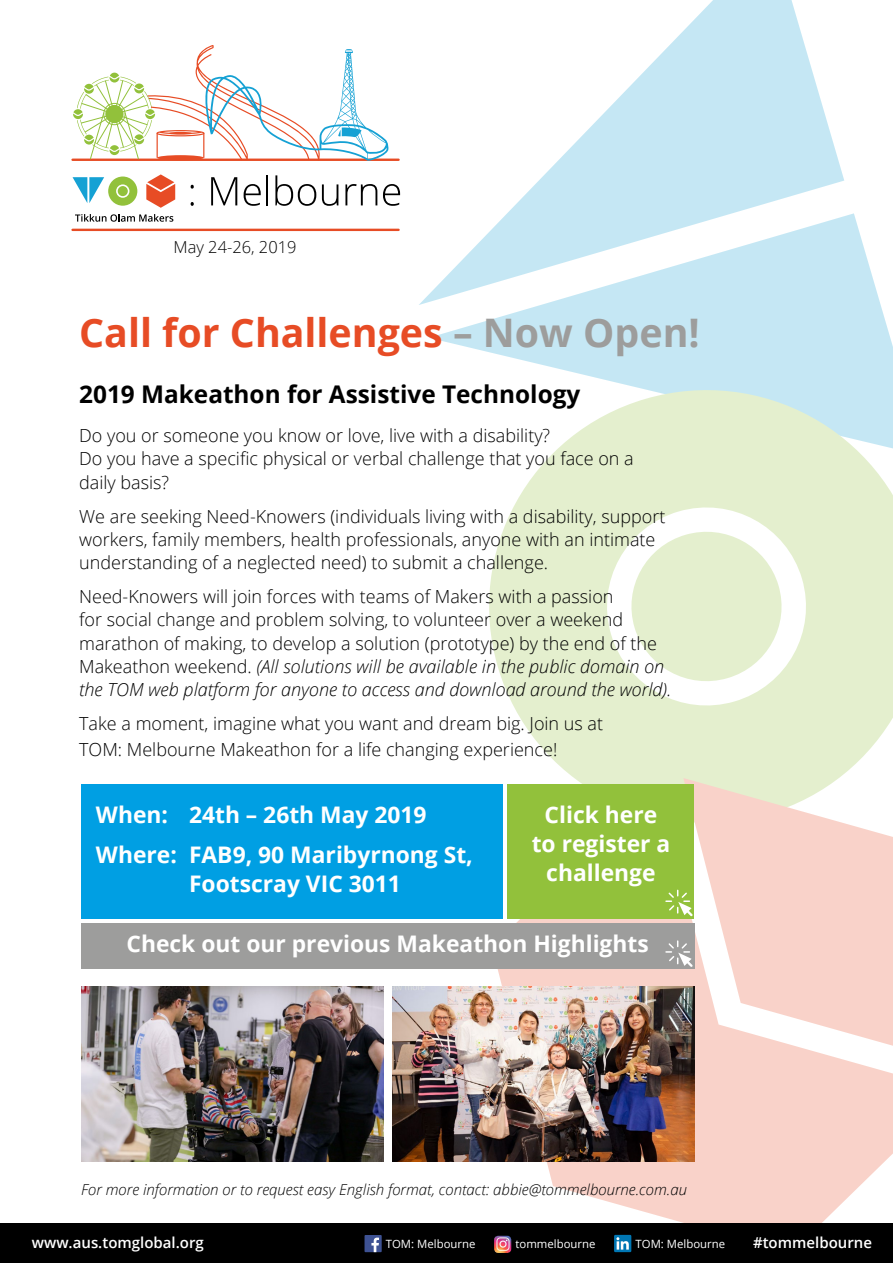
<style>
.page{position:relative;width:893px;height:1263px;background:#fff}
.page>*{position:absolute;margin:0;border:0;box-sizing:border-box;transform-origin:0 0}
.t1{font:700 39.3px "Open Sans";color:#e74c25}
.t2{font:700 24.3px "Open Sans";color:#000}
.t3{font:700 22.8px/29.1px "Open Sans";color:#fff}
.t4{font:300 18px/23.2px "Open Sans";color:#000}
.t5{font:300 16.5px "Open Sans";color:#000}
.t6{font:italic 300 15px "Open Sans";color:#000}
.t7{font:600 15px "Open Sans";color:#fff}
.t8{font:11.4px "Open Sans";color:#fff}
.s1{color:#9d9d9c}
.s2{font-style:italic}
</style>
<div class="page">
<svg style="left:429px;top:213px;width:464px;height:152px;fill:#c5e7f4"></svg>
<svg style="left:419px;top:0;width:425px;height:305px;fill:#c5e7f4"></svg>
<svg style="left:489px;top:365px;width:404px;height:420px;fill:#e4efce"></svg>
<svg style="left:623px;top:523px;width:167px;height:167px"></svg>
<svg style="left:492px;top:785px;width:401px;height:438px;fill:#f9d2c9"></svg>
<svg style="left:683px;top:778px;width:210px;height:288px;fill:#f9d2c9"></svg>
<div style="left:0;top:1223px;width:893px;height:40px;background:#000"></div>
<div style="left:364px;top:1235px;width:18px;height:17px;background:#3e5293"></div>
<svg style="left:371px;top:1237px;width:8px;height:15px"></svg>
<img style="left:494px;top:1236px;width:17px;height:17px">
<div style="left:614px;top:1235px;width:17px;height:17px;background:#0076b3"></div>
<svg style="left:616px;top:1237px;width:16px;height:13px"></svg>
<div style="left:81px;top:784px;width:422px;height:134px;background:#009fe3"></div>
<div style="left:508px;top:784px;width:186px;height:134px;background:#92c13b"></div>
<img style="left:81px;top:986px;width:302px;height:176px">
<img style="left:392px;top:986px;width:303px;height:176px">
<div style="left:81px;top:923px;width:613px;height:45px;background:#9d9d9c"></div>
<svg style="left:73px;top:177px;width:64px;height:29px"></svg>
<div style="left:118px;top:186px;width:10px;height:10px;background:#92c13b;border-radius:50%"></div>
<svg style="left:146px;top:174px;width:29px;height:34px"></svg>
<svg style="left:191px;top:185px;width:3px;height:21px"></svg>
<svg style="left:211px;top:177px;width:26px;height:28px"></svg>
<svg style="left:244px;top:184px;width:17px;height:22px"></svg>
<hr style="left:266px;top:175px;width:2px;height:30px;background:#000">
<svg style="left:275px;top:175px;width:41px;height:31px"></svg>
<svg style="left:322px;top:184px;width:16px;height:22px"></svg>
<svg style="left:345px;top:184px;width:32px;height:21px"></svg>
<svg style="left:383px;top:184px;width:17px;height:22px"></svg>
<svg style="left:75px;top:214px;width:98px;height:8px"></svg>
<hr style="left:73px;top:159px;width:326px;height:2px;background:#e74c25">
<hr style="left:73px;top:229px;width:326px;height:2px;background:#e74c25">
<svg style="left:73px;top:45px;width:316px;height:116px"></svg>
<svg style="left:666px;top:941px;width:29px;height:28px"></svg>
<svg style="left:666px;top:890px;width:29px;height:28px"></svg>
<p class="t5" style="left:174px;top:235px;width:124px">May 24-26, 2019</p>
<h1 class="t1" style="left:79px;top:305px;width:622px">Call for Challenges <span class="s1">– Now Open!</span></h1>
<h2 class="t2" style="left:79px;top:377px;width:503px">2019 Makeathon for Assistive Technology</h2>
<p class="t4" style="left:79px;top:424px;width:556px">Do you or someone you know or love, live with a disability?<br>Do you have a specific physical or verbal challenge that you face on a daily basis?</p>
<p class="t4" style="left:79px;top:504px;width:588px">We are seeking Need-Knowers (individuals living with a disability, support workers, family members, health professionals, anyone with an intimate understanding of a neglected need) to submit a challenge.</p>
<p class="t4" style="left:79px;top:584px;width:594px">Need-Knowers will join forces with teams of Makers with a passion<br>for social change and problem solving, to volunteer over a weekend marathon of making, to develop a solution (prototype) by the end of the Makeathon weekend. <span class="s2">(All solutions will be available in the public domain on the TOM web platform for anyone to access and download around the world).</span></p>
<p class="t4" style="left:79px;top:710px;width:525px;line-height:26.2px">Take a moment, imagine what you want and dream big. Join us at<br>TOM: Melbourne Makeathon for a life changing experience!</p>
<p class="t3" style="left:96px;top:793px;width:378px;line-height:40.8px">When: 24th – 26th May 2019<br>Where: FAB9, 90 Maribyrnong St,</p>
<p class="t3" style="left:189px;top:869px;width:213px">Footscray VIC 3011</p>
<p class="t3" style="left:532px;top:800px;width:140px;text-align:center">Click here to register a challenge</p>
<p class="t3" style="left:127px;top:929px;width:524px">Check out our previous Makeathon Highlights</p>
<p class="t6" style="left:81px;top:1179px;width:608px">For more information or to request easy English format, contact: abbie@tommelbourne.com.au</p>
<p class="t7" style="left:32px;top:1232px;width:173px">www.aus.tomglobal.org</p>
<p class="t8" style="left:386px;top:1236px;width:91px">TOM: Melbourne</p>
<p class="t8" style="left:515px;top:1236px;width:82px">tommelbourne</p>
<p class="t8" style="left:636px;top:1236px;width:91px">TOM: Melbourne</p>
<p class="t7" style="left:753px;top:1232px;width:120px">#tommelbourne</p>
</div>
